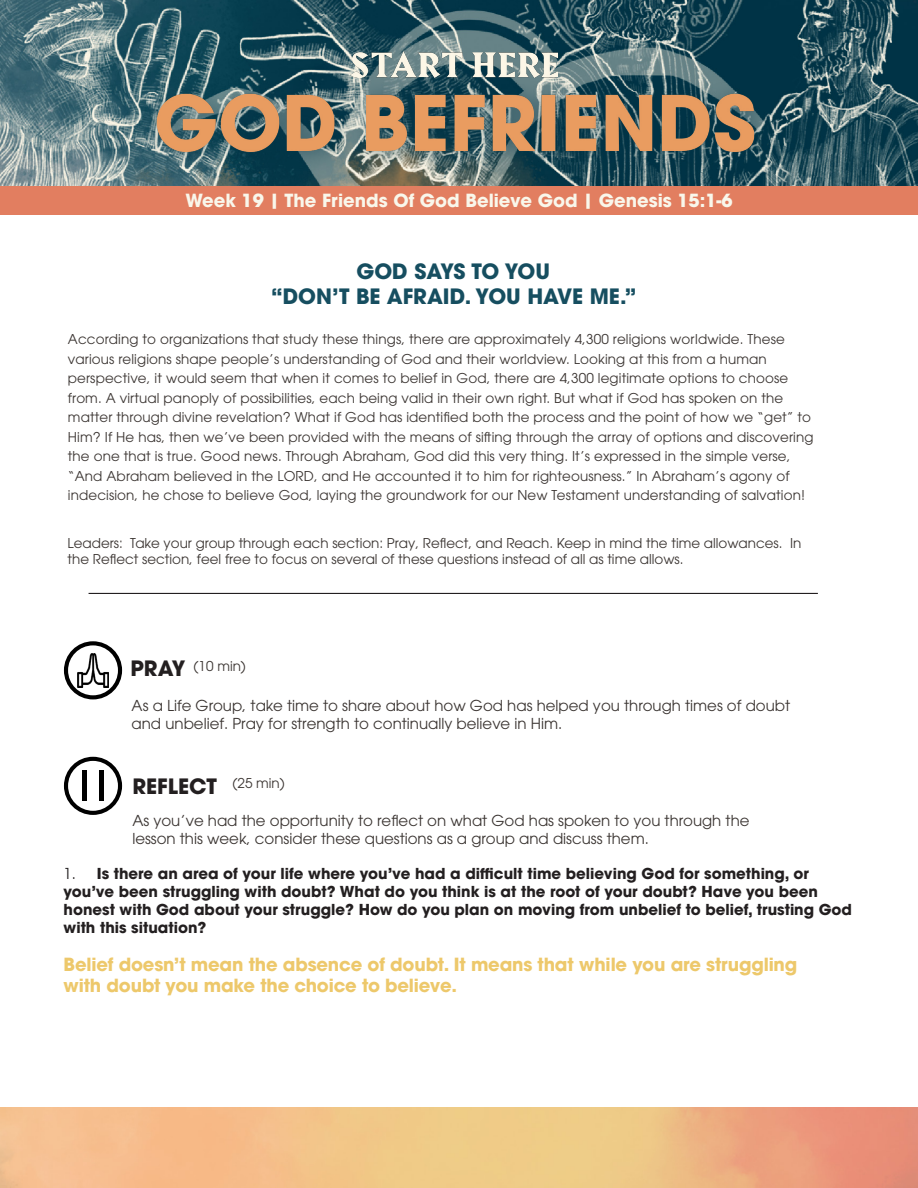
<style>
.page{position:relative;width:918px;height:1188px;background:#fff}
.page>*{position:absolute;margin:0;border:0;box-sizing:border-box;transform-origin:0 0}
.t1{font:700 21px "ITC Avant Garde Pro";color:#164e60}
.t2{font:700 21px "ITC Avant Garde Pro";color:#231f20}
.t3{font:700 18px/21.6px "ITC Avant Garde Pro";letter-spacing:-.01em;color:#edc86b}
.t4{font:700 18px "ITC Avant Garde Pro";color:#f9f7eb}
.t5{font:700 15px/18px "ITC Avant Garde Pro";color:#231f20}
.t6{font:15px/18px "ITC Avant Garde Pro";color:#3b3532}
.t7{font:13.5px/19.5px "ITC Avant Garde Pro";letter-spacing:.01em;color:#3b3532}
.s1{font-weight:400}
</style>
<div class="page">
<img style="left:0;top:0;width:918px;height:187px">
<div style="left:0;top:187px;width:918px;height:28px;background:#e27e60"></div>
<img style="left:143px;top:52px;width:632px;height:119px">
<hr style="left:89px;top:593px;width:729px;height:1px;background:#231f20">
<svg style="left:64px;top:641px;width:58px;height:58px"></svg>
<img style="left:78px;top:654px;width:30px;height:33px">
<svg style="left:64px;top:757px;width:58px;height:58px"></svg>
<div style="left:99px;top:771px;width:5px;height:30px;background:#000"></div>
<div style="left:82px;top:771px;width:5px;height:30px;background:#000"></div>
<p class="t4" style="left:185px;top:188px;width:549px">Week 19 | The Friends Of God Believe God | Genesis 15:1-6</p>
<p class="t1" style="left:356px;top:257px;width:195px">GOD SAYS TO YOU</p>
<p class="t1" style="left:271px;top:282px;width:367px">“DON’T BE AFRAID. YOU HAVE ME.”</p>
<p class="t7" style="left:68px;top:329px;width:747px">According to organizations that study these things, there are approximately 4,300 religions worldwide. These various religions shape people’s understanding of God and their worldview. Looking at this from a human perspective, it would seem that when it comes to belief in God, there are 4,300 legitimate options to choose from. A virtual panoply of possibilities, each being valid in their own right. But what if God has spoken on the matter through divine revelation? What if God has identified both the process and the point of how we “get” to Him? If He has, then we’ve been provided with the means of sifting through the array of options and discovering the one that is true. Good news. Through Abraham, God did this very thing. It’s expressed in the simple verse, “And Abraham believed in the LORD, and He accounted it to him for righteousness.” In Abraham’s agony of indecision, he chose to believe God, laying the groundwork for our New Testament understanding of salvation!</p>
<p class="t7" style="left:68px;top:535px;width:735px;line-height:16.2px">Leaders: Take your group through each section: Pray, Reflect, and Reach. Keep in mind the time allowances. In the Reflect section, feel free to focus on several of these questions instead of all as time allows.</p>
<p class="t2" style="left:131px;top:654px;width:56px">PRAY</p>
<p class="t7" style="left:194px;top:656px;width:54px">(10 min)</p>
<p class="t6" style="left:132px;top:696px;width:660px">As a Life Group, take time to share about how God has helped you through times of doubt and unbelief. Pray for strength to continually believe in Him.</p>
<p class="t2" style="left:132px;top:772px;width:86px">REFLECT</p>
<p class="t7" style="left:233px;top:773px;width:54px">(25 min)</p>
<p class="t6" style="left:132px;top:812px;width:619px">As you’ve had the opportunity to reflect on what God has spoken to you through the lesson this week, consider these questions as a group and discuss them.</p>
<p class="t5" style="left:64px;top:865px;width:790px"><span class="s1">1.</span> Is there an area of your life where you’ve had a difficult time believing God for something, or you’ve been struggling with doubt? What do you think is at the root of your doubt? Have you been honest with God about your struggle? How do you plan on moving from unbelief to belief, trusting God with this situation?</p>
<p class="t3" style="left:64px;top:953px;width:735px">Belief doesn’t mean the absence of doubt. It means that while you are struggling with doubt you make the choice to believe.</p>
</div>
